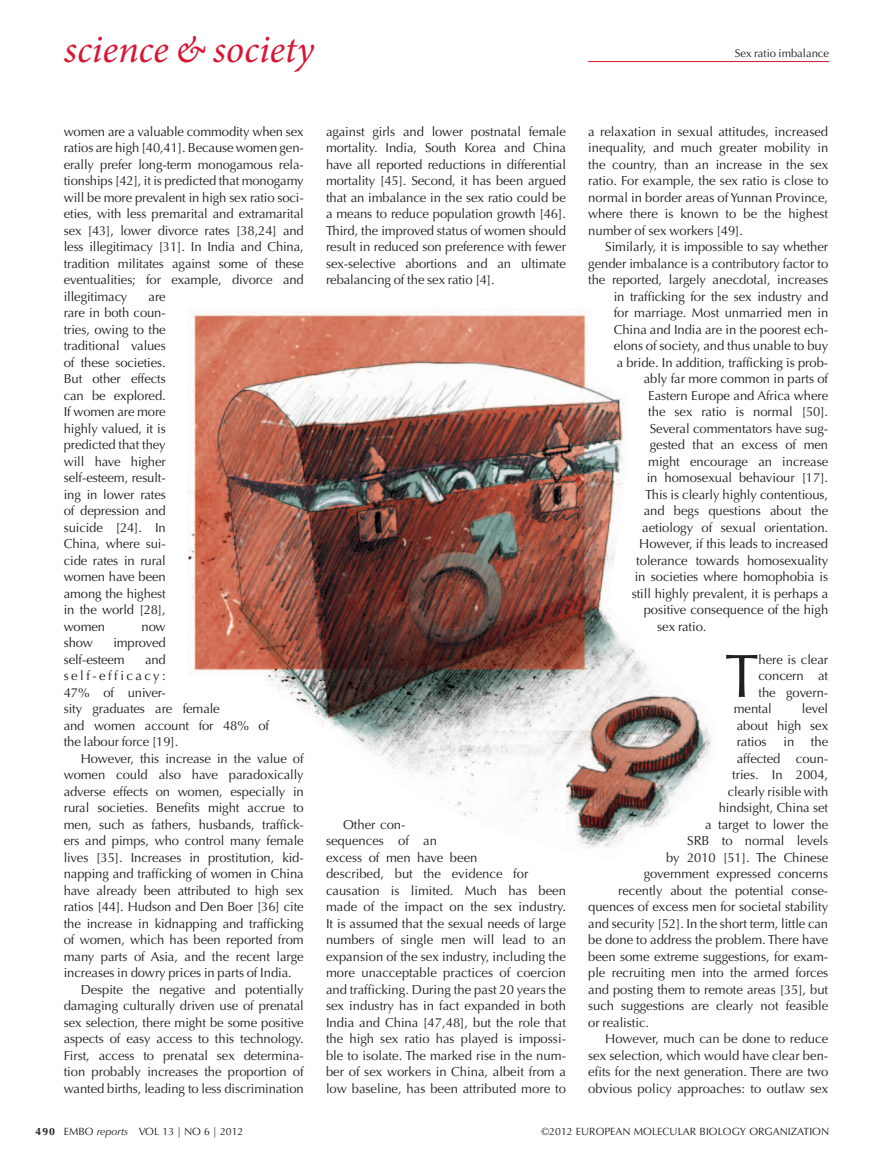
<style>
.page{position:relative;width:893px;height:1174px;background:#fff}
.page>*{position:absolute;margin:0;border:0;box-sizing:border-box;transform-origin:0 0}
.Body_drop_cap{font:61.2px "Optima LT Std";color:#231f20}
.t1{font:italic 39px "Minion Pro";color:#d71634}
.Body_indent{font:13.05px/16.5px "Optima LT Std";letter-spacing:-.005em;color:#231f20;text-align:justify}
.Body_drop_cap-2{font:13.05px/16.5px "Optima LT Std";letter-spacing:-.005em;color:#231f20;text-align:justify}
.t2{font:11.25px "Optima LT Std";color:#231f20}
.t3{font:10.5px "Optima LT Std";color:#231f20}
.s1{font-weight:700}
.s2{font-style:italic}
</style>
<div class="page">
<hr style="left:588px;top:61px;width:241px;height:1px;background:#d71634">
<img style="left:187px;top:309px;width:524px;height:540px">
<h2 class="t1" style="left:64px;top:27px;width:252px">science &amp; society</h2>
<p class="Body_drop_cap-2" style="left:64px;top:123px;width:242px">women are a valuable commodity when sex ratios are high [40,41]. Because women gen&shy;erally prefer long-term monogamous rela&shy;tionships [42], it is predicted that monogamy will be more prevalent in high sex ratio soci&shy;eties, with less premarital and extramarital sex [43], lower divorce rates [38,24] and less illegitimacy [31]. In India and China, tradition militates against some of these eventualities; for example, divorce and illegitimacy</p>
<p class="Body_drop_cap-2" style="left:64px;top:288px;width:104px;text-indent:85px">are rare in both coun&shy;tries, owing to the traditional values of these societies.<br>But other effects can be explored.<br>If women are more highly valued, it is predicted that they will have higher self-esteem, result&shy;ing in lower rates of depression and suicide [24]. In China, where sui&shy;cide rates in rural women have been among the highest in the world [28], women</p>
<p class="Body_drop_cap-2" style="left:142px;top:618px;width:26px">now</p>
<p class="Body_drop_cap-2" style="left:64px;top:635px;width:31px">show</p>
<p class="Body_drop_cap-2" style="left:64px;top:635px;width:103px;text-indent:50px">improved self-esteem</p>
<p class="Body_drop_cap-2" style="left:64px;top:651px;width:207px;text-align:left;text-indent:81px">and self-efficacy:<br>47% of univer-<br>sity graduates are female<br>and women account for 48% of the labour force [19].</p>
<p class="Body_indent" style="left:64px;top:750px;width:242px;text-indent:17px">However, this increase in the value of women could also have paradoxically adverse effects on women, especially in rural societies. Benefits might accrue to men, such as fathers, husbands, traffick&shy;ers and pimps, who control many female lives [35]. Increases in prostitution, kid&shy;napping and trafficking of women in China have already been attributed to high sex ratios [44]. Hudson and Den Boer [36] cite the increase in kidnapping and trafficking of women, which has been reported from many parts of Asia, and the recent large increases in dowry prices in parts of India.</p>
<p class="Body_indent" style="left:64px;top:981px;width:242px;text-indent:17px">Despite the negative and potentially damaging culturally driven use of prenatal sex selection, there might be some positive aspects of easy access to this technology.<br>First, access to prenatal sex determina&shy;tion probably increases the proportion of wanted births, leading to less discrimination</p>
<p class="Body_indent" style="left:326px;top:123px;width:242px">against girls and lower postnatal female mortality. India, South Korea and China have all reported reductions in differential mortality [45]. Second, it has been argued that an imbalance in the sex ratio could be a means to reduce population growth [46].<br>Third, the improved status of women should result in reduced son preference with fewer sex-selective abortions and an ultimate rebalancing of the sex ratio [4].</p>
<p class="Body_indent" style="left:326px;top:816px;width:242px;text-align:left;text-indent:17px">Other con-<br>sequences of an<br>excess of men have been<br>described, but the evidence for causation is limited. Much has been made of the impact on the sex industry.<br>It is assumed that the sexual needs of large numbers of single men will lead to an expansion of the sex industry, including the more unacceptable practices of coercion and trafficking. During the past 20 years the sex industry has in fact expanded in both India and China [47,48], but the role that the high sex ratio has played is impossi&shy;ble to isolate. The marked rise in the num&shy;ber of sex workers in China, albeit from a low baseline, has been attributed more to</p>
<p class="t2" style="left:735px;top:47px;width:96px">Sex ratio imbalance</p>
<p class="Body_indent" style="left:588px;top:123px;width:242px">a relaxation in sexual attitudes, increased inequality, and much greater mobility in the country, than an increase in the sex ratio. For example, the sex ratio is close to normal in border areas of Yunnan Province, where there is known to be the highest number of sex workers [49].</p>
<p class="Body_indent" style="left:605px;top:239px;width:225px">Similarly, it is impossible to say whether</p>
<p class="Body_indent" style="left:588px;top:255px;width:242px">gender imbalance is a contributory factor to</p>
<p class="Body_indent" style="left:588px;top:272px;width:242px">the reported, largely anecdotal, increases</p>
<p class="Body_indent" style="left:614px;top:288px;width:216px">in trafficking for the sex industry and</p>
<p class="Body_indent" style="left:614px;top:305px;width:216px">for marriage. Most unmarried men in</p>
<p class="Body_indent" style="left:614px;top:321px;width:216px">China and India are in the poorest ech-</p>
<p class="Body_indent" style="left:614px;top:338px;width:216px">elons of society, and thus unable to buy</p>
<p class="Body_indent" style="left:617px;top:354px;width:213px">a bride. In addition, trafficking is prob-</p>
<p class="Body_indent" style="left:644px;top:371px;width:186px">ably far more common in parts of</p>
<p class="Body_indent" style="left:648px;top:387px;width:182px">Eastern Europe and Africa where</p>
<p class="Body_indent" style="left:648px;top:404px;width:182px">the sex ratio is normal [50].</p>
<p class="Body_indent" style="left:650px;top:420px;width:180px">Several commentators have sug-</p>
<p class="Body_indent" style="left:650px;top:437px;width:180px">gested that an excess of men</p>
<p class="Body_indent" style="left:648px;top:453px;width:181px">might encourage an increase</p>
<p class="Body_indent" style="left:647px;top:470px;width:183px">in homosexual behaviour [17].</p>
<p class="Body_indent" style="left:645px;top:486px;width:184px">This is clearly highly contentious,</p>
<p class="Body_indent" style="left:644px;top:503px;width:186px">and begs questions about the</p>
<p class="Body_indent" style="left:642px;top:519px;width:188px">aetiology of sexual orientation.</p>
<p class="Body_indent" style="left:639px;top:536px;width:190px">However, if this leads to increased</p>
<p class="Body_indent" style="left:636px;top:552px;width:194px">tolerance towards homosexuality</p>
<p class="Body_indent" style="left:635px;top:569px;width:195px">in societies where homophobia is</p>
<p class="Body_indent" style="left:632px;top:585px;width:198px">still highly prevalent, it is perhaps a</p>
<p class="Body_indent" style="left:644px;top:602px;width:186px">positive consequence of the high</p>
<p class="Body_indent" style="left:657px;top:618px;width:51px">sex ratio.</p>
<p class="Body_drop_cap" style="left:725px;top:640px;width:36px">T</p>
<p class="Body_drop_cap-2" style="left:758px;top:651px;width:71px">here is clear</p>
<p class="Body_drop_cap-2" style="left:758px;top:668px;width:71px">concern at</p>
<p class="Body_drop_cap-2" style="left:758px;top:684px;width:70px">the govern-</p>
<p class="Body_drop_cap-2" style="left:734px;top:701px;width:40px">mental</p>
<p class="Body_drop_cap-2" style="left:737px;top:701px;width:93px;text-indent:65px">level about high sex ratios</p>
<p class="Body_drop_cap-2" style="left:783px;top:734px;width:12px">in</p>
<p class="Body_drop_cap-2" style="left:811px;top:734px;width:19px">the</p>
<p class="Body_drop_cap-2" style="left:737px;top:750px;width:93px">affected coun-</p>
<p class="Body_drop_cap-2" style="left:732px;top:767px;width:97px">tries. In 2004,</p>
<p class="Body_drop_cap-2" style="left:728px;top:783px;width:102px">clearly risible with</p>
<p class="Body_drop_cap-2" style="left:719px;top:800px;width:111px">hindsight, China set</p>
<p class="Body_drop_cap-2" style="left:705px;top:816px;width:125px">a target to lower the</p>
<p class="Body_drop_cap-2" style="left:687px;top:833px;width:143px">SRB to normal levels</p>
<p class="Body_drop_cap-2" style="left:666px;top:849px;width:163px">by 2010 [51]. The Chinese</p>
<p class="Body_drop_cap-2" style="left:644px;top:866px;width:186px">government expressed concerns</p>
<p class="Body_drop_cap-2" style="left:618px;top:882px;width:212px">recently about the potential conse-</p>
<p class="Body_drop_cap-2" style="left:588px;top:899px;width:241px">quences of excess men for societal stability</p>
<p class="Body_drop_cap-2" style="left:588px;top:915px;width:241px">and security [52]. In the short term, little can</p>
<p class="Body_drop_cap-2" style="left:588px;top:932px;width:241px">be done to address the problem. There have</p>
<p class="Body_drop_cap-2" style="left:588px;top:948px;width:242px">been some extreme suggestions, for exam-</p>
<p class="Body_drop_cap-2" style="left:588px;top:965px;width:241px">ple recruiting men into the armed forces</p>
<p class="Body_drop_cap-2" style="left:588px;top:981px;width:242px">and posting them to remote areas [35], but</p>
<p class="Body_drop_cap-2" style="left:588px;top:998px;width:241px">such suggestions are clearly not feasible</p>
<p class="Body_drop_cap-2" style="left:588px;top:1014px;width:62px">or realistic.</p>
<p class="Body_indent" style="left:588px;top:1031px;width:242px;text-indent:17px">However, much can be done to reduce sex selection, which would have clear ben&shy;efits for the next generation. There are two obvious policy approaches: to outlaw sex</p>
<p class="t3" style="left:36px;top:1125px;width:209px"><span class="s1">490</span> EMBO <span class="s2">reports</span> VOL 13 | NO 6 | 2012</p>
<p class="t3" style="left:541px;top:1125px;width:289px">©2012 EUROPEAN MOLECULAR BIOLOGY ORGANIZATION</p>
</div>
